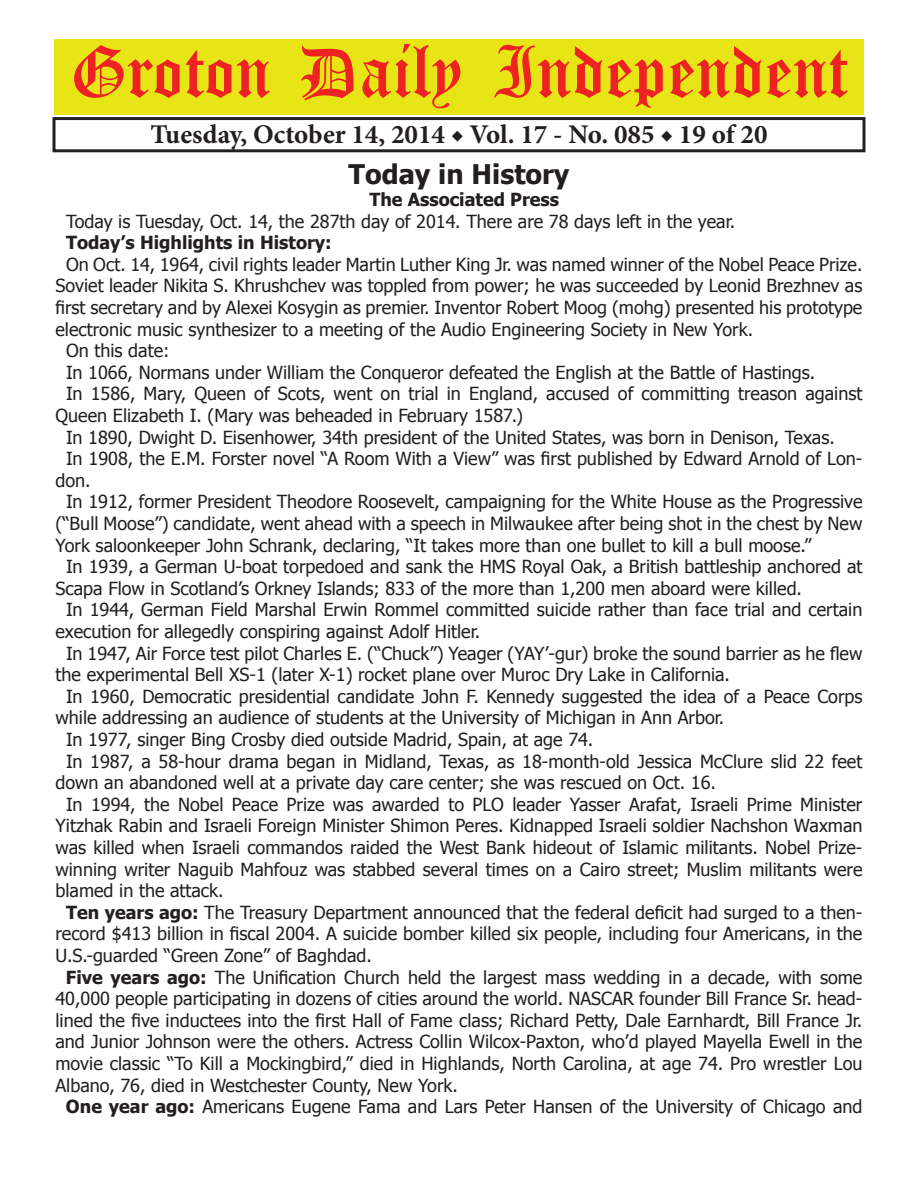
<style>
.page{position:relative;width:918px;height:1188px;background:#fff}
.page>*{position:absolute;margin:0;border:0;box-sizing:border-box;transform-origin:0 0}
.t1{font:54px "Old English Five";color:#ee2123}
.t2{font:700 27px "Minion Pro";color:#231f20}
.t3{font:700 27px "Tahoma";color:#231f20}
.t4{font:18px "Tahoma";color:#231f20}
.t5{font:700 18px "Tahoma";color:#231f20}
.s1{font-weight:700}
</style>
<div class="page">
<div style="left:52px;top:117px;width:814px;height:35px;border:3px solid #231f20"></div>
<div style="left:54px;top:40px;width:810px;height:75px;background:#e7e515"></div>
<h1 class="t1" style="left:70px;top:47px;width:779px">Groton Daily Independent</h1>
<h2 class="t2" style="left:150px;top:116px;width:619px">Tuesday, October 14, 2014 ◆ Vol. 17 - No. 085 ◆ 19 of 20</h2>
<h2 class="t3" style="left:349px;top:156px;width:222px">Today in History</h2>
<p class="t5" style="left:369px;top:187px;width:191px">The Associated Press</p>
<p class="t4" style="left:66px;top:209px;width:671px">Today is Tuesday, Oct. 14, the 287th day of 2014. There are 78 days left in the year.</p>
<p class="t5" style="left:66px;top:230px;width:267px">Today’s Highlights in History:</p>
<p class="t4" style="left:66px;top:252px;width:798px">On Oct. 14, 1964, civil rights leader Martin Luther King Jr. was named winner of the Nobel Peace Prize.</p>
<p class="t4" style="left:56px;top:274px;width:808px">Soviet leader Nikita S. Khrushchev was toppled from power; he was succeeded by Leonid Brezhnev as</p>
<p class="t4" style="left:56px;top:295px;width:808px">first secretary and by Alexei Kosygin as premier. Inventor Robert Moog (mohg) presented his prototype</p>
<p class="t4" style="left:56px;top:317px;width:699px">electronic music synthesizer to a meeting of the Audio Engineering Society in New York.</p>
<p class="t4" style="left:66px;top:339px;width:105px">On this date:</p>
<p class="t4" style="left:66px;top:360px;width:751px">In 1066, Normans under William the Conqueror defeated the English at the Battle of Hastings.</p>
<p class="t4" style="left:66px;top:382px;width:798px">In 1586, Mary, Queen of Scots, went on trial in England, accused of committing treason against</p>
<p class="t4" style="left:56px;top:403px;width:469px">Queen Elizabeth I. (Mary was beheaded in February 1587.)</p>
<p class="t4" style="left:66px;top:425px;width:770px">In 1890, Dwight D. Eisenhower, 34th president of the United States, was born in Denison, Texas.</p>
<p class="t4" style="left:66px;top:447px;width:798px">In 1908, the E.M. Forster novel “A Room With a View” was first published by Edward Arnold of Lon-</p>
<p class="t4" style="left:56px;top:468px;width:37px">don.</p>
<p class="t4" style="left:66px;top:490px;width:798px">In 1912, former President Theodore Roosevelt, campaigning for the White House as the Progressive</p>
<p class="t4" style="left:56px;top:511px;width:808px">(“Bull Moose”) candidate, went ahead with a speech in Milwaukee after being shot in the chest by New</p>
<p class="t4" style="left:56px;top:533px;width:757px">York saloonkeeper John Schrank, declaring, “It takes more than one bullet to kill a bull moose.”</p>
<p class="t4" style="left:66px;top:555px;width:798px">In 1939, a German U-boat torpedoed and sank the HMS Royal Oak, a British battleship anchored at</p>
<p class="t4" style="left:56px;top:576px;width:748px">Scapa Flow in Scotland’s Orkney Islands; 833 of the more than 1,200 men aboard were killed.</p>
<p class="t4" style="left:66px;top:598px;width:798px">In 1944, German Field Marshal Erwin Rommel committed suicide rather than face trial and certain</p>
<p class="t4" style="left:56px;top:619px;width:426px">execution for allegedly conspiring against Adolf Hitler.</p>
<p class="t4" style="left:66px;top:641px;width:798px">In 1947, Air Force test pilot Charles E. (“Chuck”) Yeager (YAY’-gur) broke the sound barrier as he flew</p>
<p class="t4" style="left:56px;top:663px;width:676px">the experimental Bell XS-1 (later X-1) rocket plane over Muroc Dry Lake in California.</p>
<p class="t4" style="left:66px;top:684px;width:798px">In 1960, Democratic presidential candidate John F. Kennedy suggested the idea of a Peace Corps</p>
<p class="t4" style="left:56px;top:706px;width:670px">while addressing an audience of students at the University of Michigan in Ann Arbor.</p>
<p class="t4" style="left:66px;top:727px;width:529px">In 1977, singer Bing Crosby died outside Madrid, Spain, at age 74.</p>
<p class="t4" style="left:66px;top:749px;width:798px">In 1987, a 58-hour drama began in Midland, Texas, as 18-month-old Jessica McClure slid 22 feet</p>
<p class="t4" style="left:56px;top:771px;width:662px">down an abandoned well at a private day care center; she was rescued on Oct. 16.</p>
<p class="t4" style="left:66px;top:792px;width:798px">In 1994, the Nobel Peace Prize was awarded to PLO leader Yasser Arafat, Israeli Prime Minister</p>
<p class="t4" style="left:56px;top:814px;width:809px">Yitzhak Rabin and Israeli Foreign Minister Shimon Peres. Kidnapped Israeli soldier Nachshon Waxman</p>
<p class="t4" style="left:56px;top:835px;width:808px">was killed when Israeli commandos raided the West Bank hideout of Islamic militants. Nobel Prize-</p>
<p class="t4" style="left:56px;top:857px;width:808px">winning writer Naguib Mahfouz was stabbed several times on a Cairo street; Muslim militants were</p>
<p class="t4" style="left:56px;top:879px;width:170px">blamed in the attack.</p>
<p class="t4" style="left:66px;top:900px;width:798px"><span class="s1">Ten years ago:</span> The Treasury Department announced that the federal deficit had surged to a then-</p>
<p class="t4" style="left:55px;top:922px;width:808px">record $413 billion in fiscal 2004. A suicide bomber killed six people, including four Americans, in the</p>
<p class="t4" style="left:55px;top:943px;width:318px">U.S.-guarded “Green Zone” of Baghdad.</p>
<p class="t4" style="left:66px;top:965px;width:798px"><span class="s1">Five years ago:</span> The Unification Church held the largest mass wedding in a decade, with some</p>
<p class="t4" style="left:55px;top:987px;width:808px">40,000 people participating in dozens of cities around the world. NASCAR founder Bill France Sr. head-</p>
<p class="t4" style="left:55px;top:1008px;width:808px">lined the five inductees into the first Hall of Fame class; Richard Petty, Dale Earnhardt, Bill France Jr.</p>
<p class="t4" style="left:55px;top:1030px;width:808px">and Junior Johnson were the others. Actress Collin Wilcox-Paxton, who’d played Mayella Ewell in the</p>
<p class="t4" style="left:55px;top:1051px;width:809px">movie classic “To Kill a Mockingbird,” died in Highlands, North Carolina, at age 74. Pro wrestler Lou</p>
<p class="t4" style="left:55px;top:1073px;width:404px">Albano, 76, died in Westchester County, New York.</p>
<p class="t4" style="left:66px;top:1095px;width:798px"><span class="s1">One year ago:</span> Americans Eugene Fama and Lars Peter Hansen of the University of Chicago and</p>
</div>
